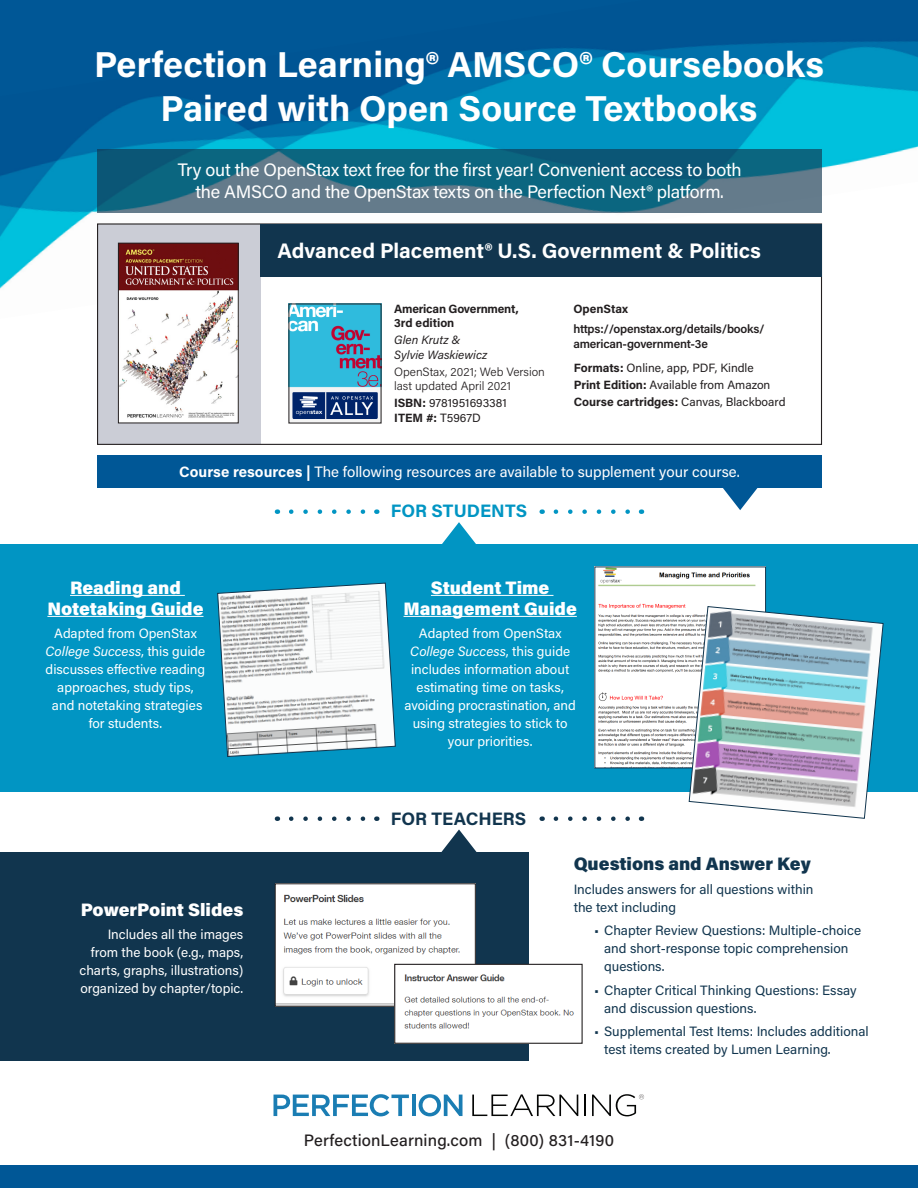
<style>
.page{position:relative;width:918px;height:1188px;background:#fff}
.page>*{position:absolute;margin:0;border:0;box-sizing:border-box;transform-origin:0 0}
.t1{font:700 36px/43.2px "Acumin Pro";color:#fff;text-align:center}
.t2{font:700 21px "Acumin Pro";color:#fff}
.t3{font:18px/21.6px "Acumin Pro";letter-spacing:-.015em;color:#fff;text-align:center}
.t4{font:900 18px/21px "Acumin Pro";color:#fff;text-align:center}
.t5{font:900 18px "Acumin Pro";color:#11354e}
.t6{font:700 18px "Acumin Pro";letter-spacing:.005em;color:#0195c3}
.t7{font:700 18px "Acumin Pro";color:#11354e}
.t8{font:500 16.5px "Acumin Pro";letter-spacing:.01em;color:#231f20}
.t9{font:15px "Acumin Pro";color:#fff}
.t10{font:13.5px/18px "Acumin Pro";color:#fff;text-align:center}
.t11{font:13.5px/18px "Acumin Pro";color:#11354e}
.t12{font:700 12px/14.4px "Acumin Pro";letter-spacing:-.005em;color:#231f20}
.t13{font:12px "Acumin Pro";color:#231f20}
.t14{font:600 12px/14.4px "Acumin Pro";letter-spacing:-.02em;color:#231f20}
.t15{font:300 12px/14.4px "Acumin Pro";color:#231f20}
.t16{font:italic 12px/14.4px "Acumin Pro";letter-spacing:.005em;color:#231f20}
.s1{font-weight:700}
.s2{font-weight:400}
.s3{font-style:italic}
</style>
<div class="page">
<div style="left:97px;top:456px;width:725px;height:32px;background:#005796"></div>
<svg style="left:723px;top:488px;width:35px;height:22px"></svg>
<img style="left:0;top:0;width:918px;height:319px">
<div style="left:98px;top:224px;width:163px;height:220px;background:#cbcdd6"></div>
<div style="left:261px;top:224px;width:561px;height:53px;background:#11354e"></div>
<img style="left:120px;top:245px;width:117px;height:176px">
<div style="left:118px;top:243px;width:121px;height:180px;border:1px solid #231f20"></div>
<img style="left:291px;top:306px;width:88px;height:115px">
<svg style="left:274px;top:1094px;width:135px;height:22px"></svg>
<hr style="left:412px;top:1095px;width:4px;height:21px;background:#1a7db3">
<svg style="left:419px;top:1094px;width:44px;height:22px"></svg>
<svg style="left:472px;top:1094px;width:106px;height:22px"></svg>
<hr style="left:584px;top:1095px;width:2px;height:21px;background:#040504">
<svg style="left:592px;top:1094px;width:52px;height:22px"></svg>
<div style="left:0;top:544px;width:918px;height:248px;background:#0195c3"></div>
<svg style="left:442px;top:522px;width:34px;height:22px"></svg>
<img style="left:596px;top:569px;width:168px;height:197px">
<svg style="left:688px;top:606px;width:196px;height:213px"></svg>
<svg style="left:217px;top:582px;width:179px;height:175px;background:#c7d9df"></svg>
<hr style="left:431px;top:595px;width:122px;height:1px;background:#fff">
<hr style="left:404px;top:616px;width:173px;height:1px;background:#fff">
<hr style="left:70px;top:595px;width:115px;height:1px;background:#fff">
<hr style="left:47px;top:616px;width:156px;height:1px;background:#fff">
<svg style="left:556px;top:509px;width:74px;height:5px"></svg>
<svg style="left:291px;top:509px;width:75px;height:5px"></svg>
<div style="left:0;top:853px;width:528px;height:208px;background:#11354e"></div>
<img style="left:277px;top:885px;width:197px;height:120px">
<div style="left:275px;top:883px;width:201px;height:124px;border:1px solid #231f20"></div>
<div style="left:0;top:1166px;width:918px;height:22px;background:#005796"></div>
<img style="left:396px;top:966px;width:178px;height:76px">
<div style="left:394px;top:964px;width:189px;height:80px;border:1px solid #231f20"></div>
<svg style="left:556px;top:816px;width:74px;height:5px"></svg>
<svg style="left:291px;top:816px;width:75px;height:5px"></svg>
<svg style="left:439px;top:829px;width:40px;height:24px"></svg>
<svg style="left:97px;top:149px;width:725px;height:64px;background:#2c6b82"></svg>
<p class="t1" style="left:94px;top:42px;width:731px">Perfection Learning® AMSCO® Coursebooks<br>Paired with Open Source Textbooks</p>
<p class="t3" style="left:178px;top:158px;width:565px">Try out the OpenStax text free for the first year! Convenient access to both the AMSCO and the OpenStax texts on the Perfection Next® platform.</p>
<p class="t2" style="left:277px;top:236px;width:485px">Advanced Placement® U.S. Government &amp; Politics</p>
<p class="t12" style="left:394px;top:301px;width:126px">American Government,<br>3rd edition</p>
<p class="t16" style="left:394px;top:333px;width:95px">Glen Krutz &amp;<br>Sylvie Waskiewicz</p>
<p class="t15" style="left:394px;top:364px;width:152px">OpenStax, 2021; Web Version last updated April 2021</p>
<p class="t13" style="left:394px;top:395px;width:114px"><span class="s1">ISBN:</span> 9781951693381</p>
<p class="t12" style="left:394px;top:410px;width:88px">ITEM #: <span class="s2">T5967D</span></p>
<p class="t12" style="left:573px;top:302px;width:56px">OpenStax</p>
<p class="t14" style="left:573px;top:321px;width:193px">https://openstax.org/details/books/ american-government-3e</p>
<p class="t13" style="left:574px;top:359px;width:182px"><span class="s1">Formats:</span> Online, app, PDF, Kindle</p>
<p class="t13" style="left:574px;top:376px;width:198px"><span class="s1">Print Edition:</span> Available from Amazon</p>
<p class="t12" style="left:574px;top:394px;width:213px">Course cartridges: <span class="s2">Canvas, Blackboard</span></p>
<p class="t9" style="left:179px;top:461px;width:562px"><span class="s1">Course resources |</span> The following resources are available to supplement your course.</p>
<p class="t4" style="left:47px;top:576px;width:158px">Reading and<br>Notetaking Guide</p>
<p class="t10" style="left:46px;top:624px;width:161px">Adapted from OpenStax<br><span class="s3">College Success</span>, this guide discusses effective reading approaches, study tips, and notetaking strategies for students.</p>
<p class="t4" style="left:81px;top:898px;width:164px">PowerPoint Slides</p>
<p class="t10" style="left:80px;top:925px;width:165px;text-align:right">Includes all the images from the book (e.g., maps, charts, graphs, illustrations) organized by chapter/topic.</p>
<p class="t6" style="left:391px;top:498px;width:138px">FOR STUDENTS</p>
<p class="t4" style="left:404px;top:576px;width:175px">Student Time<br>Management Guide</p>
<p class="t10" style="left:404px;top:624px;width:173px">Adapted from OpenStax<br><span class="s3">College Success</span>, this guide includes information about estimating time on tasks, avoiding procrastination, and using strategies to stick to your priorities.</p>
<p class="t7" style="left:391px;top:806px;width:137px">FOR TEACHERS</p>
<p class="t5" style="left:574px;top:851px;width:239px">Questions and Answer Key</p>
<p class="t11" style="left:574px;top:879px;width:241px">Includes answers for all questions within the text including</p>
<p class="t11" style="left:604px;top:921px;width:258px;text-indent:-10px">• Chapter Review Questions: Multiple-choice and short-response topic comprehension questions.</p>
<p class="t11" style="left:604px;top:980px;width:254px;text-indent:-10px">• Chapter Critical Thinking Questions: Essay and discussion questions.</p>
<p class="t11" style="left:604px;top:1022px;width:266px;text-indent:-10px">• Supplemental Test Items: Includes additional test items created by Lumen Learning.</p>
<p class="t8" style="left:304px;top:1129px;width:312px">PerfectionLearning.com | (800) 831-4190</p>
</div>
